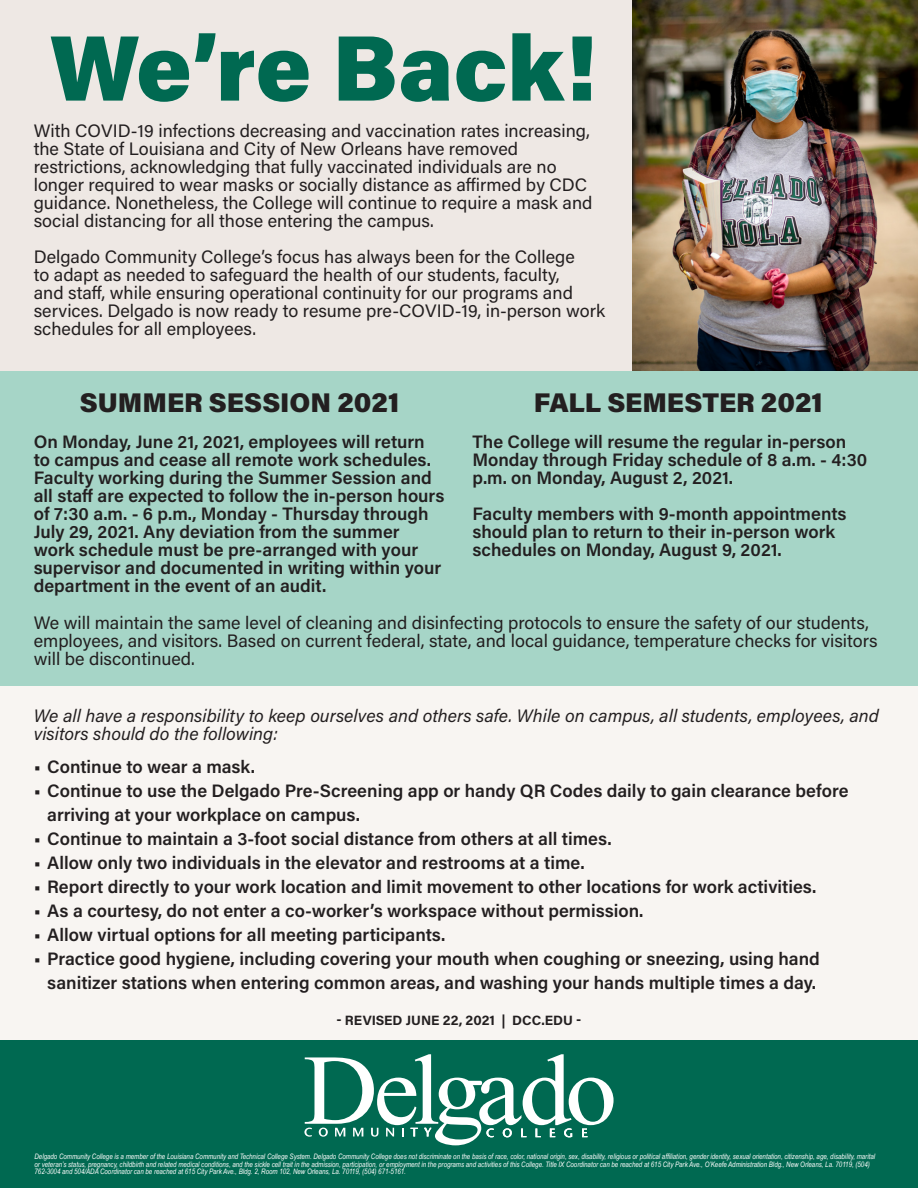
<style>
.page{position:relative;width:918px;height:1188px;background:#eee8e4}
.page>*{position:absolute;margin:0;border:0;box-sizing:border-box;transform-origin:0 0}
.t1{font:900 93px "Acumin Pro";letter-spacing:-.005em;color:#006951}
.t2{font:900 27px "Acumin Pro";color:#231f20}
.t3{font:600 18px/18px "Acumin Pro";color:#231f20}
.t4{font:18px/18px "Acumin Pro";color:#231f20}
.t5{font:italic 18px/18px "Acumin Pro";color:#231f20}
.t6{font:700 13.5px "Acumin Pro";color:#231f20}
.t7{font:italic 7.5px/7.5px "Arial Narrow";color:#fff}
</style>
<div class="page">
<div style="left:0;top:1040px;width:918px;height:148px;background:#006951"></div>
<svg style="left:304px;top:1054px;width:310px;height:91px"></svg>
<img style="left:633px;top:0;width:285px;height:371px">
<div style="left:0;top:686px;width:918px;height:354px;background:#f8f5f2"></div>
<div style="left:0;top:371px;width:918px;height:315px;background:#a6d5c7"></div>
<p class="t1" style="left:50px;top:2px;width:548px">We’re Back!</p>
<p class="t4" style="left:34px;top:121px;width:560px">With COVID-19 infections decreasing and vaccination rates increasing, the State of Louisiana and City of New Orleans have removed restrictions, acknowledging that fully vaccinated individuals are no longer required to wear masks or socially distance as affirmed by CDC guidance. Nonetheless, the College will continue to require a mask and social distancing for all those entering the campus.</p>
<p class="t4" style="left:34px;top:247px;width:573px">Delgado Community College’s focus has always been for the College<br>to adapt as needed to safeguard the health of our students, faculty,<br>and staff, while ensuring operational continuity for our programs and services. Delgado is now ready to resume pre-COVID-19, in-person work schedules for all employees.</p>
<p class="t2" style="left:80px;top:384px;width:321px">SUMMER SESSION 2021</p>
<p class="t3" style="left:34px;top:432px;width:412px">On Monday, June 21, 2021, employees will return to campus and cease all remote work schedules.<br>Faculty working during the Summer Session and all staff are expected to follow the in-person hours of 7:30 a.m. - 6 p.m., Monday - Thursday through July 29, 2021. Any deviation from the summer work schedule must be pre-arranged with your supervisor and documented in writing within your department in the event of an audit.</p>
<p class="t2" style="left:534px;top:384px;width:290px">FALL SEMESTER 2021</p>
<p class="t3" style="left:472px;top:432px;width:396px">The College will resume the regular in-person<br>Monday through Friday schedule of 8 a.m. - 4:30 p.m. on Monday, August 2, 2021.</p>
<p class="t3" style="left:472px;top:504px;width:376px">Faculty members with 9-month appointments should plan to return to their in-person work schedules on Monday, August 9, 2021.</p>
<p class="t4" style="left:34px;top:613px;width:845px">We will maintain the same level of cleaning and disinfecting protocols to ensure the safety of our students, employees, and visitors. Based on current federal, state, and local guidance, temperature checks for visitors will be discontinued.</p>
<p class="t5" style="left:34px;top:706px;width:847px">We all have a responsibility to keep ourselves and others safe. While on campus, all students, employees, and visitors should do the following:</p>
<p class="t3" style="left:34px;top:757px;width:223px">• Continue to wear a mask.</p>
<p class="t3" style="left:47px;top:778px;width:803px;line-height:24px;text-indent:-14px">• Continue to use the Delgado Pre-Screening app or handy QR Codes daily to gain clearance before arriving at your workplace on campus.</p>
<p class="t3" style="left:34px;top:829px;width:579px">• Continue to maintain a 3-foot social distance from others at all times.</p>
<p class="t3" style="left:34px;top:853px;width:553px">• Allow only two individuals in the elevator and restrooms at a time.</p>
<p class="t3" style="left:34px;top:877px;width:784px">• Report directly to your work location and limit movement to other locations for work activities.</p>
<p class="t3" style="left:34px;top:901px;width:611px">• As a courtesy, do not enter a co-worker’s workspace without permission.</p>
<p class="t3" style="left:34px;top:925px;width:413px">• Allow virtual options for all meeting participants.</p>
<p class="t3" style="left:34px;top:946px;width:788px;line-height:24px;text-align:center">• Practice good hygiene, including covering your mouth when coughing or sneezing, using hand sanitizer stations when entering common areas, and washing your hands multiple times a day.</p>
<p class="t6" style="left:337px;top:1010px;width:246px">- REVISED JUNE 22, 2021 | DCC.EDU -</p>
<p class="t7" style="left:34px;top:1153px;width:842px">Delgado Community College is a member of the Louisiana Community and Technical College System. Delgado Community College does not discriminate on the basis of race, color, national origin, sex, disability, religious or political affiliation, gender identity, sexual orientation, citizenship, age, disability, marital or veteran’s status, pregnancy, childbirth and related medical conditions, and the sickle cell trait in the admission, participation, or employment in the programs and activities of this College. Title IX Coordinator can be reached at 615 City Park Ave., O’Keefe Administration Bldg., New Orleans, La. 70119, (504)<br>762-3004 and 504/ADA Coordinator can be reached at 615 City Park Ave., Bldg. 2, Room 102, New Orleans, La. 70119, (504) 671-5161.</p>
</div>
